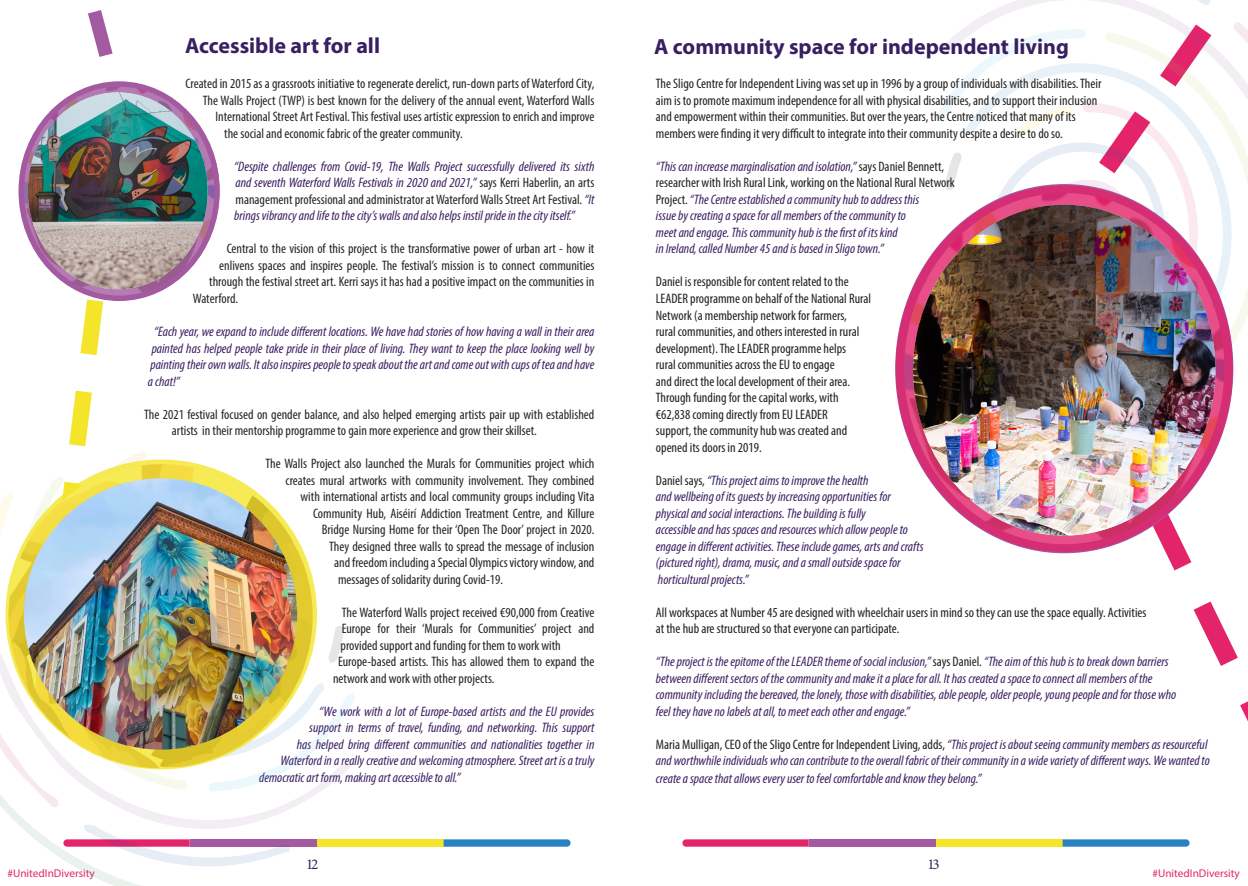
<style>
.page{position:relative;width:1248px;height:886px;background:#fff}
.page>*{position:absolute;margin:0;border:0;box-sizing:border-box;transform-origin:0 0}
.t1{font:700 22px "Myriad Pro";color:#381f61}
.t2{font:15px "Minion Pro";color:#381f61}
.t3{font:italic condensed 13.75px/16.5px "Myriad Pro";color:#381f61}
.t4{font:condensed 13.75px/16.5px "Myriad Pro";color:#212524}
.t5{font:condensed 13.75px/16.5px "Myriad Pro";color:#231f20}
.t6{font:11.25px "Myriad Pro";color:#e3246b}
.s1{font-style:normal;color:#212524}
.s2{font-style:normal;color:#231f20}
</style>
<div class="page">
<svg style="left:682px;top:839px;width:126px;height:8px"></svg>
<div style="left:808px;top:839px;width:127px;height:8px;background:#a45aa0"></div>
<div style="left:935px;top:839px;width:127px;height:8px;background:#f4e52b"></div>
<svg style="left:1062px;top:839px;width:127px;height:8px"></svg>
<div style="left:317px;top:839px;width:126px;height:8px;background:#f4e52b"></div>
<svg style="left:443px;top:839px;width:127px;height:8px"></svg>
<svg style="left:1164px;top:549px;width:83px;height:170px"></svg>
<svg style="left:88px;top:10px;width:25px;height:47px"></svg>
<img style="left:21px;top:84px;width:196px;height:159px">
<div style="left:19px;top:82px;width:200px;height:218px;border:6px solid #a45aa0;border-radius:50%"></div>
<img style="left:28px;top:92px;width:180px;height:190px">
<svg style="left:0;top:282px;width:351px;height:604px"></svg>
<svg style="left:297px;top:488px;width:26px;height:238px"></svg>
<svg style="left:10px;top:464px;width:302px;height:301px;background:#e7d037"></svg>
<div style="left:6px;top:459px;width:311px;height:310px;border:9px solid #f4e52b;border-radius:50%"></div>
<img style="left:24px;top:478px;width:273px;height:272px">
<svg style="left:936px;top:0;width:311px;height:388px"></svg>
<svg style="left:967px;top:99px;width:220px;height:90px"></svg>
<img style="left:899px;top:189px;width:329px;height:360px">
<svg style="left:900px;top:191px;width:327px;height:356px;background:#dc447f"></svg>
<div style="left:895px;top:185px;width:337px;height:367px;border:11px solid #e3246b;border-radius:50%"></div>
<img style="left:913px;top:205px;width:302px;height:330px">
<p class="t1" style="left:185px;top:31px;width:196px">Accessible art for all</p>
<p class="t4" style="left:185px;top:75px;width:410px">Created in 2015 as a grassroots initiative to regenerate derelict, run-down parts of Waterford City,</p>
<p class="t4" style="left:203px;top:92px;width:393px">The Walls Project (TWP) is best known for the delivery of the annual event, Waterford Walls</p>
<p class="t4" style="left:215px;top:108px;width:380px">International Street Art Festival. This festival uses artistic expression to enrich and improve</p>
<p class="t4" style="left:224px;top:125px;width:240px">the social and economic fabric of the greater community.</p>
<p class="t3" style="left:234px;top:158px;width:362px;text-align:justify">“Despite challenges from Covid-19, The Walls Project successfully delivered its sixth and seventh Waterford Walls Festivals in 2020 and 2021,” <span class="s1">says Kerri Haberlin, an arts management professional and administrator at Waterford Walls Street Art Festival.</span> “It brings vibrancy and life to the city’s walls and also helps instil pride in the city itself.”</p>
<p class="t4" style="left:227px;top:240px;width:369px">Central to the vision of this project is the transformative power of urban art - how it</p>
<p class="t4" style="left:219px;top:257px;width:377px">enlivens spaces and inspires people. The festival’s mission is to connect communities</p>
<p class="t4" style="left:209px;top:273px;width:386px">through the festival street art. Kerri says it has had a positive impact on the communities in</p>
<p class="t4" style="left:193px;top:290px;width:47px">Waterford.</p>
<p class="t3" style="left:148px;top:323px;width:448px;text-align:justify;text-indent:6px">“Each year, we expand to include different locations. We have had stories of how having a wall in their area painted has helped people take pride in their place of living. They want to keep the place looking well by painting their own walls. It also inspires people to speak about the art and come out with cups of tea and have a chat!”</p>
<p class="t4" style="left:172px;top:405px;width:424px;text-indent:-28px">The 2021 festival focused on gender balance, and also helped emerging artists pair up with established artists in their mentorship programme to gain more experience and grow their skillset.</p>
<p class="t4" style="left:265px;top:455px;width:330px">The Walls Project also launched the Murals for Communities project which</p>
<p class="t4" style="left:285px;top:471px;width:310px">creates mural artworks with community involvement. They combined</p>
<p class="t4" style="left:300px;top:488px;width:295px">with international artists and local community groups including Vita</p>
<p class="t4" style="left:313px;top:504px;width:283px">Community Hub, Aiséirí Addiction Treatment Centre, and Killure</p>
<p class="t4" style="left:322px;top:521px;width:274px">Bridge Nursing Home for their ‘Open The Door’ project in 2020.</p>
<p class="t4" style="left:329px;top:537px;width:267px">They designed three walls to spread the message of inclusion</p>
<p class="t4" style="left:334px;top:554px;width:262px">and freedom including a Special Olympics victory window, and</p>
<p class="t4" style="left:338px;top:570px;width:167px">messages of solidarity during Covid-19.</p>
<p class="t4" style="left:340px;top:603px;width:255px;text-align:justify">The Waterford Walls project received €90,000 from Creative Europe for their ‘Murals for Communities’ project and provided support and funding for them to work with</p>
<p class="t4" style="left:333px;top:653px;width:263px;text-indent:5px">Europe-based artists. This has allowed them to expand the network and work with other projects.</p>
<p class="t3" style="left:319px;top:702px;width:277px">“We work with a lot of Europe-based artists and the EU provides</p>
<p class="t3" style="left:309px;top:719px;width:287px">support in terms of travel, funding, and networking. This support</p>
<p class="t3" style="left:297px;top:735px;width:299px">has helped bring different communities and nationalities together in</p>
<p class="t3" style="left:280px;top:752px;width:315px">Waterford in a really creative and welcoming atmosphere. Street art is a truly</p>
<p class="t3" style="left:259px;top:768px;width:203px">democratic art form, making art accessible to all.”</p>
<p class="t1" style="left:654px;top:33px;width:416px">A community space for independent living</p>
<p class="t5" style="left:656px;top:75px;width:447px">The Sligo Centre for Independent Living was set up in 1996 by a group of individuals with disabilities. Their aim is to promote maximum independence for all with physical disabilities, and to support their inclusion and empowerment within their communities. But over the years, the Centre noticed that many of its members were finding it very difficult to integrate into their community despite a desire to do so.</p>
<p class="t3" style="left:656px;top:158px;width:289px">“This can increase marginalisation and isolation,” <span class="s2">says Daniel Bennett,</span></p>
<p class="t3" style="left:656px;top:174px;width:300px"><span class="s2">researcher with Irish Rural Link, working on the National Rural Network Project.</span> “The Centre established a community hub to address this<br>issue by creating a space for all members of the community to<br>meet and engage. This community hub is the first of its kind<br>in Ireland, called Number 45 and is based in Sligo town.”</p>
<p class="t5" style="left:656px;top:273px;width:217px">Daniel is responsible for content related to the LEADER programme on behalf of the National Rural Network (a membership network for farmers,<br>rural communities, and others interested in rural development). The LEADER programme helps<br>rural communities across the EU to engage<br>and direct the local development of their area.<br>Through funding for the capital works, with €62,838 coming directly from EU LEADER</p>
<p class="t5" style="left:656px;top:422px;width:193px">support, the community hub was created and opened its doors in 2019.</p>
<p class="t3" style="left:656px;top:471px;width:236px"><span class="s2">Daniel says,</span> “This project aims to improve the health<br>and wellbeing of its guests by increasing opportunities for physical and social interactions. The building is fully</p>
<p class="t3" style="left:656px;top:521px;width:269px">accessible and has spaces and resources which allow people to engage in different activities. These include games, arts and crafts (pictured right), drama, music, and a small outside space for</p>
<p class="t3" style="left:658px;top:570px;width:92px">horticultural projects.”</p>
<p class="t5" style="left:656px;top:603px;width:492px">All workspaces at Number 45 are designed with wheelchair users in mind so they can use the space equally. Activities at the hub are structured so that everyone can participate.</p>
<p class="t3" style="left:656px;top:653px;width:514px">“The project is the epitome of the LEADER theme of social inclusion,” <span class="s2">says Daniel.</span> “The aim of this hub is to break down barriers</p>
<p class="t3" style="left:656px;top:669px;width:498px">between different sectors of the community and make it a place for all. It has created a space to connect all members of the</p>
<p class="t3" style="left:656px;top:686px;width:521px">community including the bereaved, the lonely, those with disabilities, able people, older people, young people and for those who feel they have no labels at all, to meet each other and engage.”</p>
<p class="t3" style="left:656px;top:735px;width:555px"><span class="s2">Maria Mulligan, CEO of the Sligo Centre for Independent Living, adds,</span> “This project is about seeing community members as resourceful and worthwhile individuals who can contribute to the overall fabric of their community in a wide variety of different ways. We wanted to</p>
<p class="t3" style="left:656px;top:770px;width:327px">create a space that allows every user to feel comfortable and know they belong.”</p>
<p class="t2" style="left:306px;top:854px;width:14px">12</p>
<p class="t2" style="left:927px;top:854px;width:14px">13</p>
<p class="t6" style="left:8px;top:866px;width:89px">#UnitedInDiversity</p>
<p class="t6" style="left:1152px;top:866px;width:89px">#UnitedInDiversity</p>
</div>
